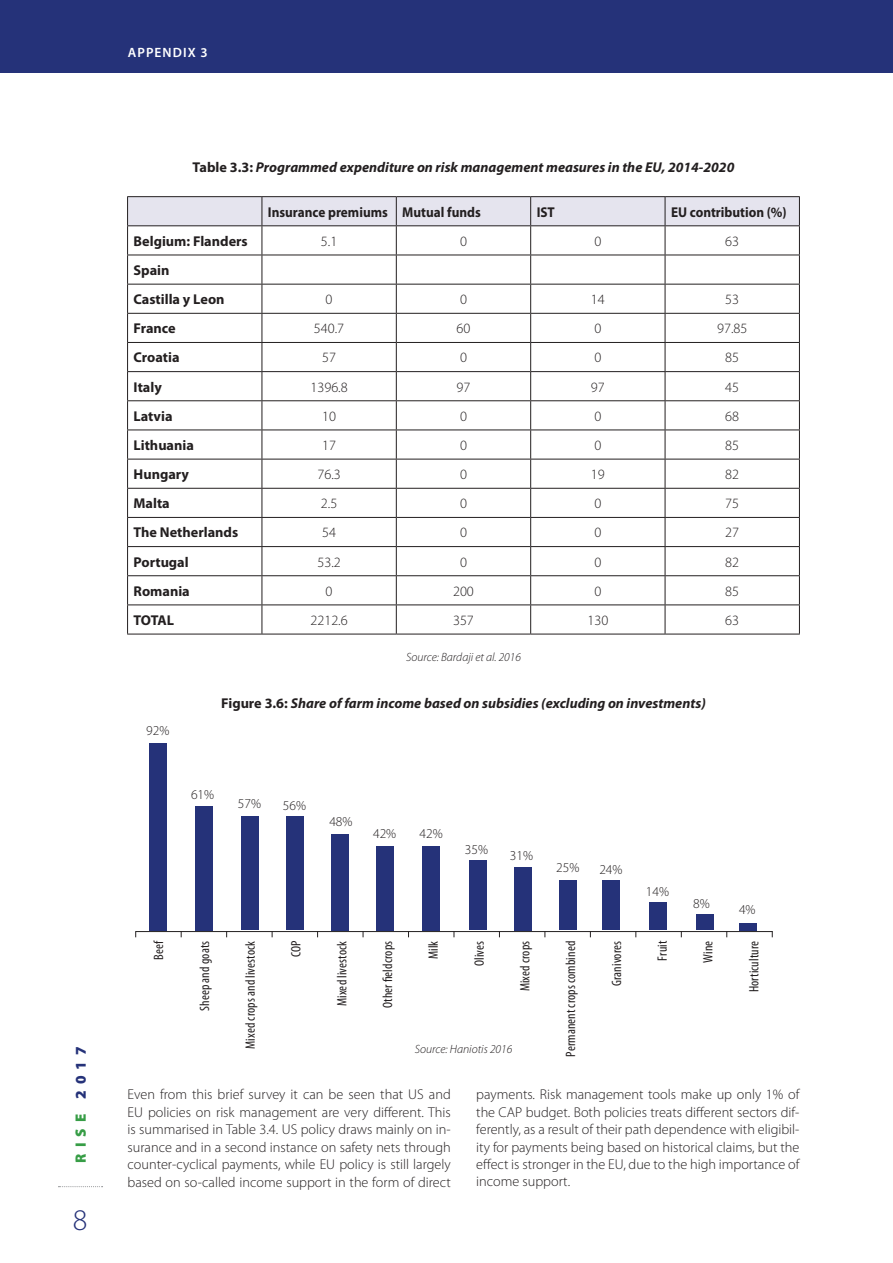
<style>
.page{position:relative;width:893px;height:1263px;background:#fff}
.page>*{position:absolute;margin:0;border:0;box-sizing:border-box;transform-origin:0 0}
.t1{font:300 30px "Myriad Pro";color:#253279}
.t2{font:900 15px "Myriad Pro";letter-spacing:.4em;color:#379d46}
.t3{font:300 14.25px/17.4px "Myriad Pro";color:#231f20;text-align:justify}
.t4{font:italic 700 14.25px "Myriad Pro";color:#231f20}
.t5{font:700 14.25px/29.1px "Myriad Pro";color:#231f20}
.t6{font:700 14.25px "Myriad Pro";color:#231f20;scale:.93 1}
.t7{font:condensed 13.5px "Myriad Pro";letter-spacing:.01em;color:#231f20}
.t8{font:300 13.5px "Myriad Pro";color:#231f20}
.t9{font:600 13.5px "Myriad Pro";letter-spacing:.08em;color:#fff}
.t10{font:italic 300 12px "Myriad Pro";color:#231f20}
.s1{color:#253279}
.s2{font-style:normal}
</style>
<div class="page">
<svg style="left:58px;top:1186px;width:45px;height:1px"></svg>
<div style="left:0;top:0;width:893px;height:72px;background:#253279"></div>
<hr style="left:127px;top:196px;width:135px;height:1px;background:#231f20">
<hr style="left:262px;top:196px;width:134px;height:1px;background:#231f20">
<hr style="left:396px;top:196px;width:135px;height:1px;background:#231f20">
<hr style="left:531px;top:196px;width:134px;height:1px;background:#231f20">
<hr style="left:665px;top:196px;width:135px;height:1px;background:#231f20">
<hr style="left:127px;top:634px;width:135px;height:1px;background:#231f20">
<hr style="left:262px;top:634px;width:134px;height:1px;background:#231f20">
<hr style="left:396px;top:634px;width:135px;height:1px;background:#231f20">
<hr style="left:531px;top:634px;width:134px;height:1px;background:#231f20">
<hr style="left:665px;top:634px;width:135px;height:1px;background:#231f20">
<svg style="left:127px;top:197px;width:673px;height:437px"></svg>
<hr style="left:136px;top:931px;width:636px;height:1px;background:#231f20">
<div style="left:739px;top:923px;width:18px;height:7px;background:#253279"></div>
<div style="left:696px;top:914px;width:18px;height:16px;background:#253279"></div>
<div style="left:649px;top:902px;width:18px;height:28px;background:#253279"></div>
<div style="left:602px;top:880px;width:18px;height:50px;background:#253279"></div>
<div style="left:559px;top:880px;width:18px;height:50px;background:#253279"></div>
<div style="left:514px;top:867px;width:18px;height:63px;background:#253279"></div>
<div style="left:469px;top:860px;width:18px;height:70px;background:#253279"></div>
<div style="left:422px;top:846px;width:18px;height:84px;background:#253279"></div>
<div style="left:376px;top:846px;width:18px;height:84px;background:#253279"></div>
<div style="left:331px;top:834px;width:17px;height:96px;background:#253279"></div>
<div style="left:286px;top:816px;width:18px;height:114px;background:#253279"></div>
<div style="left:241px;top:816px;width:18px;height:114px;background:#253279"></div>
<div style="left:196px;top:806px;width:17px;height:124px;background:#253279"></div>
<div style="left:149px;top:743px;width:18px;height:187px;background:#253279"></div>
<p class="t9" style="left:128px;top:45px;width:81px">APPENDIX 3</p>
<p class="t2" style="left:72px;top:1162px;width:117px;rotate:-90deg">RISE <span class="s1">2017</span></p>
<h1 class="t1" style="left:73px;top:1203px;width:16px">8</h1>
<p class="t4" style="left:193px;top:160px;width:543px"><span class="s2">Table 3.3:</span> Programmed expenditure on risk management measures in the EU, 2014-2020</p>
<p class="t6" style="left:268px;top:204px;width:230px">Insurance premiums Mutual funds</p>
<p class="t6" style="left:537px;top:204px;width:21px">IST</p>
<p class="t6" style="left:671px;top:204px;width:126px">EU contribution (%)</p>
<p class="t5" style="left:134px;top:227px;width:116px">Belgium: Flanders</p>
<p class="t3" style="left:321px;top:233px;width:18px">5.1</p>
<p class="t3" style="left:460px;top:233px;width:8px">0</p>
<p class="t3" style="left:594px;top:233px;width:8px">0</p>
<p class="t3" style="left:725px;top:233px;width:15px">63</p>
<p class="t5" style="left:134px;top:256px;width:93px">Spain<br>Castilla y Leon</p>
<p class="t3" style="left:326px;top:291px;width:8px">0</p>
<p class="t3" style="left:460px;top:291px;width:8px">0</p>
<p class="t3" style="left:591px;top:291px;width:15px">14</p>
<p class="t3" style="left:725px;top:291px;width:15px">53</p>
<p class="t5" style="left:134px;top:314px;width:44px">France</p>
<p class="t3" style="left:314px;top:320px;width:32px">540.7</p>
<p class="t3" style="left:457px;top:320px;width:15px">60</p>
<p class="t3" style="left:594px;top:320px;width:8px">0</p>
<p class="t3" style="left:717px;top:320px;width:32px">97.85</p>
<p class="t5" style="left:134px;top:343px;width:48px">Croatia</p>
<p class="t3" style="left:322px;top:349px;width:15px">57</p>
<p class="t3" style="left:460px;top:349px;width:8px">0</p>
<p class="t3" style="left:594px;top:349px;width:8px">0</p>
<p class="t3" style="left:725px;top:349px;width:15px">85</p>
<p class="t5" style="left:134px;top:372px;width:30px">Italy</p>
<p class="t3" style="left:310px;top:378px;width:39px">1396.8</p>
<p class="t3" style="left:457px;top:378px;width:15px">97</p>
<p class="t3" style="left:591px;top:378px;width:15px">97</p>
<p class="t3" style="left:725px;top:378px;width:15px">45</p>
<p class="t5" style="left:134px;top:401px;width:41px">Latvia</p>
<p class="t3" style="left:322px;top:407px;width:15px">10</p>
<p class="t3" style="left:460px;top:407px;width:8px">0</p>
<p class="t3" style="left:594px;top:407px;width:8px">0</p>
<p class="t3" style="left:725px;top:407px;width:15px">68</p>
<p class="t5" style="left:134px;top:431px;width:62px">Lithuania</p>
<p class="t3" style="left:322px;top:437px;width:15px">17</p>
<p class="t3" style="left:460px;top:437px;width:8px">0</p>
<p class="t3" style="left:594px;top:437px;width:8px">0</p>
<p class="t3" style="left:725px;top:437px;width:15px">85</p>
<p class="t5" style="left:134px;top:460px;width:57px">Hungary</p>
<p class="t3" style="left:317px;top:466px;width:25px">76.3</p>
<p class="t3" style="left:460px;top:466px;width:8px">0</p>
<p class="t3" style="left:591px;top:466px;width:15px">19</p>
<p class="t3" style="left:725px;top:466px;width:15px">82</p>
<p class="t5" style="left:134px;top:489px;width:38px">Malta</p>
<p class="t3" style="left:321px;top:495px;width:18px">2.5</p>
<p class="t3" style="left:460px;top:495px;width:8px">0</p>
<p class="t3" style="left:594px;top:495px;width:8px">0</p>
<p class="t3" style="left:725px;top:495px;width:15px">75</p>
<p class="t5" style="left:134px;top:518px;width:106px">The Netherlands</p>
<p class="t3" style="left:322px;top:524px;width:15px">54</p>
<p class="t3" style="left:460px;top:524px;width:8px">0</p>
<p class="t3" style="left:594px;top:524px;width:8px">0</p>
<p class="t3" style="left:725px;top:524px;width:15px">27</p>
<p class="t5" style="left:134px;top:547px;width:57px">Portugal</p>
<p class="t3" style="left:317px;top:553px;width:25px">53.2</p>
<p class="t3" style="left:460px;top:553px;width:8px">0</p>
<p class="t3" style="left:594px;top:553px;width:8px">0</p>
<p class="t3" style="left:725px;top:553px;width:15px">82</p>
<p class="t5" style="left:134px;top:576px;width:58px">Romania</p>
<p class="t3" style="left:326px;top:582px;width:8px">0</p>
<p class="t3" style="left:453px;top:582px;width:22px">200</p>
<p class="t3" style="left:594px;top:582px;width:8px">0</p>
<p class="t3" style="left:725px;top:582px;width:15px">85</p>
<p class="t5" style="left:134px;top:606px;width:42px">TOTAL</p>
<p class="t3" style="left:310px;top:612px;width:39px">2212.6</p>
<p class="t3" style="left:453px;top:612px;width:22px">357</p>
<p class="t3" style="left:587px;top:612px;width:22px">130</p>
<p class="t3" style="left:725px;top:612px;width:15px">63</p>
<p class="t10" style="left:406px;top:650px;width:116px">Source: Bardaji et al. 2016</p>
<p class="t4" style="left:221px;top:695px;width:486px"><span class="s2">Figure 3.6:</span> Share of farm income based on subsidies (excluding on investments)</p>
<p class="t8" style="left:146px;top:723px;width:25px">92%</p>
<p class="t8" style="left:191px;top:787px;width:25px">61%</p>
<p class="t8" style="left:238px;top:796px;width:25px">57%</p>
<p class="t8" style="left:283px;top:798px;width:25px">56%</p>
<p class="t8" style="left:329px;top:814px;width:25px">48%</p>
<p class="t8" style="left:373px;top:826px;width:25px">42%</p>
<p class="t8" style="left:419px;top:826px;width:25px">42%</p>
<p class="t8" style="left:465px;top:842px;width:25px">35%</p>
<p class="t8" style="left:510px;top:848px;width:25px">31%</p>
<p class="t8" style="left:556px;top:860px;width:25px">25%</p>
<p class="t8" style="left:599px;top:862px;width:25px">24%</p>
<p class="t8" style="left:646px;top:884px;width:25px">14%</p>
<p class="t8" style="left:693px;top:896px;width:18px">8%</p>
<p class="t8" style="left:739px;top:902px;width:18px">4%</p>
<p class="t7" style="left:151px;top:960px;width:21px;rotate:-90deg">Beef</p>
<p class="t7" style="left:197px;top:1011px;width:71px;rotate:-90deg">Sheep and goats</p>
<p class="t7" style="left:243px;top:1049px;width:110px;rotate:-90deg">Mixed crops and livestock</p>
<p class="t7" style="left:289px;top:957px;width:18px;rotate:-90deg">COP</p>
<p class="t7" style="left:335px;top:1006px;width:67px;rotate:-90deg">Mixed livestock</p>
<p class="t7" style="left:380px;top:1008px;width:69px;rotate:-90deg">Other fieldcrops</p>
<p class="t7" style="left:426px;top:959px;width:20px;rotate:-90deg">Milk</p>
<p class="t7" style="left:472px;top:966px;width:27px;rotate:-90deg">Olives</p>
<p class="t7" style="left:518px;top:991px;width:52px;rotate:-90deg">Mixed crops</p>
<p class="t7" style="left:563px;top:1057px;width:117px;rotate:-90deg">Permanent crops combined</p>
<p class="t7" style="left:609px;top:986px;width:47px;rotate:-90deg">Granivores</p>
<p class="t7" style="left:655px;top:961px;width:21px;rotate:-90deg">Fruit</p>
<p class="t7" style="left:701px;top:963px;width:24px;rotate:-90deg">Wine</p>
<p class="t7" style="left:747px;top:992px;width:53px;rotate:-90deg">Horticulture</p>
<p class="t10" style="left:415px;top:1043px;width:99px">Source: Haniotis 2016</p>
<p class="t3" style="left:128px;top:1086px;width:325px">Even from this brief survey it can be seen that US and EU policies on risk management are very different. This is summarised in Table 3.4. US policy draws mainly on in&shy;surance and in a second instance on safety nets through counter-cyclical payments, while EU policy is still largely based on so-called income support in the form of direct</p>
<p class="t3" style="left:476px;top:1086px;width:325px">payments. Risk management tools make up only 1% of the CAP budget. Both policies treats different sectors dif&shy;ferently, as a result of their path dependence with eligibil&shy;ity for payments being based on historical claims, but the effect is stronger in the EU, due to the high importance of income support.</p>
</div>
